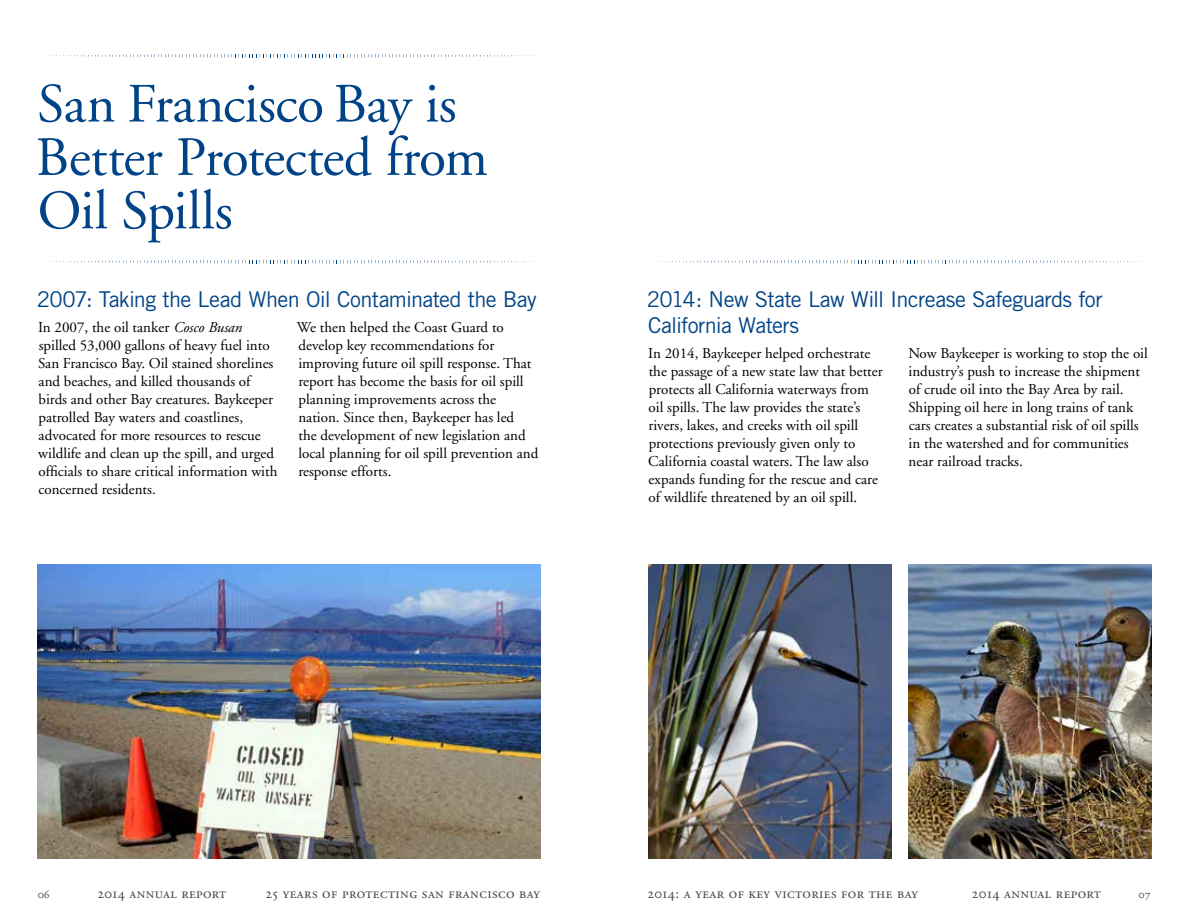
<style>
.page{position:relative;width:1188px;height:918px;background:#fff}
.page>*{position:absolute;margin:0;border:0;box-sizing:border-box;transform-origin:0 0}
.t1{font:55.35px/53.4px "Adobe Garamond";letter-spacing:-.015em;color:#004487}
.t2{font:21.75px/26.1px "Trade Gothic";letter-spacing:-.03em;color:#004487}
.t3{font:15px/18px "Adobe Garamond";color:#000}
.t4{font:15px "Adobe Garamond Exp";letter-spacing:.03em;color:#474848}
.s1{font-style:italic}
</style>
<div class="page">
<img style="left:909px;top:564px;width:242px;height:295px">
<img style="left:38px;top:564px;width:502px;height:295px">
<img style="left:648px;top:564px;width:243px;height:295px">
<svg style="left:46px;top:54px;width:494px;height:4px"></svg>
<svg style="left:46px;top:260px;width:494px;height:3px"></svg>
<svg style="left:655px;top:260px;width:494px;height:3px"></svg>
<h1 class="t1" style="left:36px;top:79px;width:454px">San Francisco Bay is<br>Better Protected from<br>Oil Spills</h1>
<h2 class="t2" style="left:37px;top:286px;width:501px">2007: Taking the Lead When Oil Contaminated the Bay</h2>
<p class="t3" style="left:38px;top:319px;width:241px">In 2007, the oil tanker <span class="s1">Cosco Busan </span>spilled 53,000 gallons of heavy fuel into San Francisco Bay. Oil stained shorelines and beaches, and killed thousands of birds and other Bay creatures. Baykeeper patrolled Bay waters and coastlines, advocated for more resources to rescue wildlife and clean up the spill, and urged officials to share critical information with concerned residents.</p>
<p class="t3" style="left:297px;top:319px;width:243px">We then helped the Coast Guard to develop key recommendations for improving future oil spill response. That report has become the basis for oil spill planning improvements across the nation. Since then, Baykeeper has led<br>the development of new legislation and local planning for oil spill prevention and response efforts.</p>
<h2 class="t2" style="left:647px;top:286px;width:457px">2014: New State Law Will Increase Safeguards for<br>California Waters</h2>
<p class="t3" style="left:648px;top:345px;width:236px">In 2014, Baykeeper helped orchestrate the passage of a new state law that better protects all California waterways from oil spills. The law provides the state’s rivers, lakes, and creeks with oil spill protections previously given only to California coastal waters. The law also expands funding for the rescue and care of wildlife threatened by an oil spill.</p>
<p class="t3" style="left:908px;top:345px;width:241px">Now Baykeeper is working to stop the oil industry’s push to increase the shipment of crude oil into the Bay Area by rail.<br>Shipping oil here in long trains of tank cars creates a substantial risk of oil spills in the watershed and for communities near railroad tracks.</p>
<p class="t4" style="left:97px;top:887px;width:130px">2014 annual report</p>
<p class="t4" style="left:266px;top:887px;width:276px">25 years of protecting san francisco bay</p>
<p class="t4" style="left:647px;top:887px;width:272px">2014: a year of key victories for the bay</p>
<p class="t4" style="left:972px;top:887px;width:130px">2014 annual report</p>
</div>
